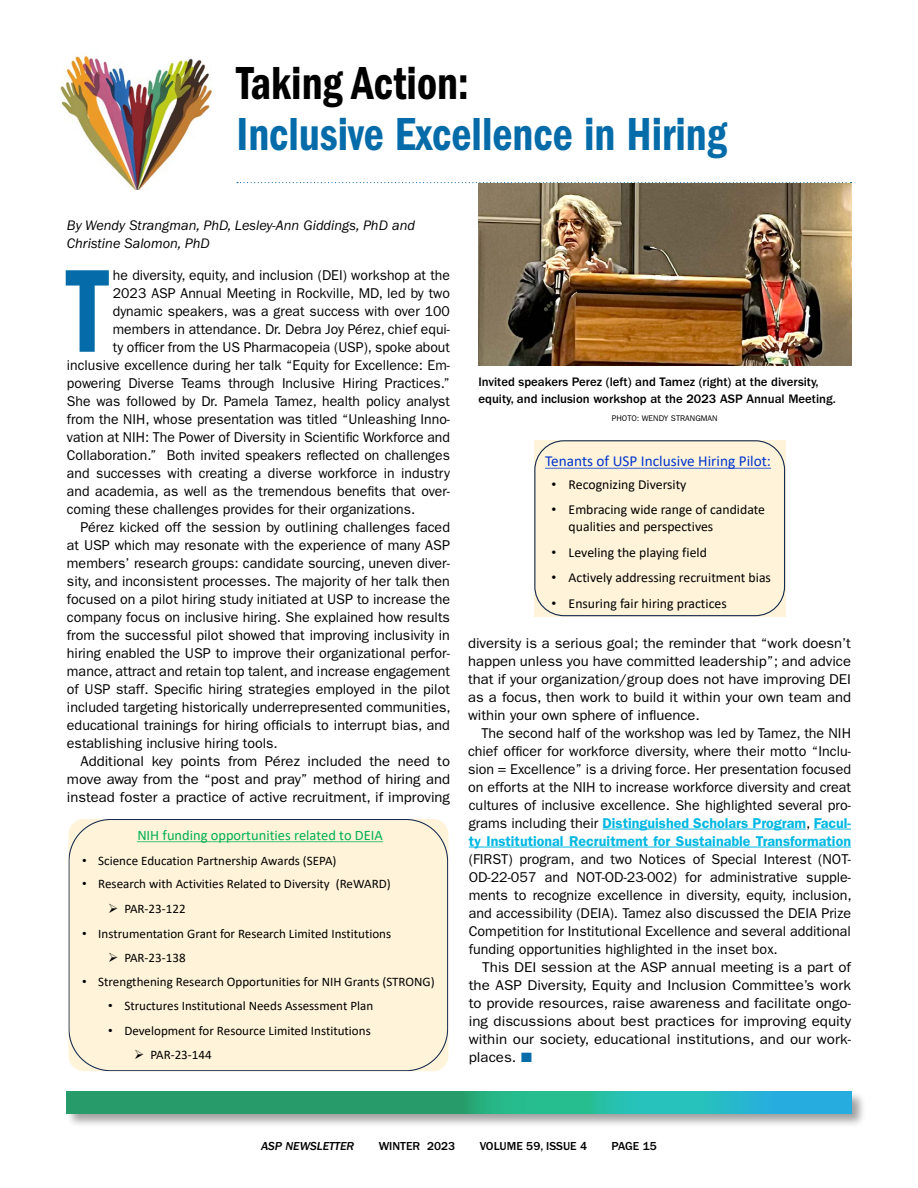
<style>
.page{position:relative;width:918px;height:1188px;background:#fff}
.page>*{position:absolute;margin:0;border:0;box-sizing:border-box;transform-origin:0 0}
.t1{font:122.25px "ITC Franklin Gothic Std Dm Cd";color:#066ca9;scale:.85 1}
.t2{font:48px "ITC Franklin Gothic Std Dm Cd";color:#066ca9;scale:.91 1}
.t3{font:48px "ITC Franklin Gothic Std Dm Cd";color:#000;scale:.91 1}
.t4{font:15.3px "Calibri";color:#03c}
.t5{font:14.55px "Calibri";color:#00b050}
.t6{font:14.25px/18px "ITC Franklin Gothic Std";color:#000;text-align:justify}
.t7{font:14.25px/18px "ITC Franklin Gothic Std";color:#000;text-align:justify;scale:1.04 1}
.t8{font:14.25px/18px "ITC Franklin Gothic Std";color:#000;text-align:justify;scale:1.06 1}
.t9{font:italic 14.25px/18px "ITC Franklin Gothic Std";color:#000}
.t10{font:13.8px/16.8px "Calibri";color:#000}
.t11{font:13.05px "Calibri";color:#000}
.t12{font:500 12.75px/17.2px "ITC Franklin Gothic Std";color:#000}
.t13{font:500 12px "ITC Franklin Gothic Std";color:#000}
.t14{font:12px "ITC Franklin Gothic Std Med It";color:#000}
.t15{font:8.25px "ITC Franklin Gothic Std";color:#000}
.s1{font-family:"Arial"}
.s2{font-weight:600;color:#00b8e2}
.s3{color:#066ca9}
</style>
<div class="page">
<div style="left:66px;top:1091px;width:800px;height:37px;background:#000;opacity:.45"></div>
<svg style="left:67px;top:1092px;width:784px;height:21px;background:#27a98d"></svg>
<hr style="left:602px;top:829px;width:204px;height:1px;background:#00b8e2">
<hr style="left:814px;top:829px;width:37px;height:1px;background:#00b8e2">
<hr style="left:469px;top:847px;width:382px;height:1px;background:#00b8e2">
<img style="left:60px;top:55px;width:152px;height:135px">
<img style="left:478px;top:184px;width:373px;height:181px">
<div style="left:68px;top:819px;width:381px;height:252px;background:#fff4da"></div>
<div style="left:534px;top:440px;width:251px;height:176px;background:#fff4da"></div>
<svg style="left:545px;top:468px;width:226px;height:1px"></svg>
<div style="left:534px;top:440px;width:251px;height:176px;border:1px solid #172c51;border-radius:29px"></div>
<svg style="left:237px;top:182px;width:614px;height:1px"></svg>
<h2 class="t3" style="left:237px;top:56px;width:257px">Taking Action:</h2>
<h2 class="t2" style="left:237px;top:107px;width:540px">Inclusive Excellence in Hiring</h2>
<p class="t9" style="left:67px;top:217px;width:350px">By Wendy Strangman, PhD, Lesley-Ann Giddings, PhD and<br>Christine Salomon, PhD</p>
<h1 class="t1" style="left:67px;top:241px;width:49px">T</h1>
<p class="t6" style="left:113px;top:266px;width:339px">he diversity, equity, and inclusion (DEI) workshop at the</p>
<p class="t6" style="left:113px;top:284px;width:339px">2023 ASP Annual Meeting in Rockville, MD, led by two</p>
<p class="t6" style="left:113px;top:302px;width:339px">dynamic speakers, was a great success with over 100</p>
<p class="t6" style="left:113px;top:320px;width:339px">members in attendance. Dr. Debra Joy Pérez, chief equi-</p>
<p class="t6" style="left:113px;top:338px;width:339px">ty officer from the US Pharmacopeia (USP), spoke about</p>
<p class="t6" style="left:67px;top:356px;width:385px">inclusive excellence during her talk “Equity for Excellence: Em-</p>
<p class="t6" style="left:67px;top:374px;width:385px">powering Diverse Teams through Inclusive Hiring Practices.”</p>
<p class="t6" style="left:67px;top:392px;width:385px">She was followed by Dr. Pamela Tamez, health policy analyst</p>
<p class="t6" style="left:67px;top:410px;width:385px">from the NIH, whose presentation was titled “Unleashing Inno-</p>
<p class="t6" style="left:67px;top:428px;width:385px">vation at NIH: The Power of Diversity in Scientific Workforce and</p>
<p class="t6" style="left:67px;top:446px;width:385px">Collaboration.” Both invited speakers reflected on challenges</p>
<p class="t6" style="left:67px;top:464px;width:385px">and successes with creating a diverse workforce in industry</p>
<p class="t6" style="left:67px;top:482px;width:385px">and academia, as well as the tremendous benefits that over-</p>
<p class="t6" style="left:67px;top:500px;width:350px">coming these challenges provides for their organizations.</p>
<p class="t6" style="left:80px;top:518px;width:371px">Pérez kicked off the session by outlining challenges faced</p>
<p class="t6" style="left:67px;top:536px;width:385px">at USP which may resonate with the experience of many ASP</p>
<p class="t6" style="left:67px;top:554px;width:385px">members’ research groups: candidate sourcing, uneven diver-</p>
<p class="t6" style="left:67px;top:572px;width:385px">sity, and inconsistent processes. The majority of her talk then</p>
<p class="t6" style="left:67px;top:590px;width:385px">focused on a pilot hiring study initiated at USP to increase the</p>
<p class="t6" style="left:67px;top:608px;width:385px">company focus on inclusive hiring. She explained how results</p>
<p class="t6" style="left:67px;top:626px;width:385px">from the successful pilot showed that improving inclusivity in</p>
<p class="t6" style="left:67px;top:644px;width:384px">hiring enabled the USP to improve their organizational perfor-</p>
<p class="t6" style="left:67px;top:662px;width:385px">mance, attract and retain top talent, and increase engagement</p>
<p class="t6" style="left:67px;top:680px;width:385px">of USP staff. Specific hiring strategies employed in the pilot</p>
<p class="t6" style="left:67px;top:698px;width:385px">included targeting historically underrepresented communities,</p>
<p class="t6" style="left:67px;top:716px;width:384px">educational trainings for hiring officials to interrupt bias, and</p>
<p class="t6" style="left:67px;top:734px;width:212px">establishing inclusive hiring tools.</p>
<p class="t7" style="left:80px;top:752px;width:357px">Additional key points from Pérez included the need to</p>
<p class="t7" style="left:67px;top:770px;width:370px">move away from the “post and pray” method of hiring and</p>
<p class="t7" style="left:67px;top:788px;width:370px">instead foster a practice of active recruitment, if improving</p>
<p class="t5" style="left:137px;top:825px;width:247px">NIH funding opportunities related to DEIA</p>
<p class="t11" style="left:82px;top:851px;width:256px"><span class="s1">•</span> Science Education Partnership Awards (SEPA)</p>
<p class="t11" style="left:82px;top:875px;width:310px"><span class="s1">•</span> Research with Activities Related to Diversity (ReWARD)</p>
<p class="t11" style="left:108px;top:900px;width:79px">➢ PAR-23-122</p>
<p class="t11" style="left:82px;top:924px;width:311px"><span class="s1">•</span> Instrumentation Grant for Research Limited Institutions</p>
<p class="t11" style="left:108px;top:948px;width:79px">➢ PAR-23-138</p>
<p class="t11" style="left:82px;top:973px;width:354px"><span class="s1">•</span> Strengthening Research Opportunities for NIH Grants (STRONG)</p>
<p class="t11" style="left:108px;top:997px;width:267px"><span class="s1">•</span> Structures Institutional Needs Assessment Plan</p>
<p class="t11" style="left:108px;top:1021px;width:264px"><span class="s1">•</span> Development for Resource Limited Institutions</p>
<p class="t11" style="left:134px;top:1046px;width:79px">➢ PAR-23-144</p>
<p class="t12" style="left:478px;top:373px;width:359px">Invited speakers Perez (left) and Tamez (right) at the diversity, equity, and inclusion workshop at the 2023 ASP Annual Meeting.</p>
<p class="t15" style="left:612px;top:414px;width:107px">PHOTO: WENDY STRANGMAN</p>
<p class="t4" style="left:545px;top:450px;width:227px">Tenants of USP Inclusive Hiring Pilot:</p>
<p class="t10" style="left:551px;top:475px;width:137px"><span class="s1">•</span> Recognizing Diversity</p>
<p class="t10" style="left:569px;top:501px;width:198px;text-indent:-17px"><span class="s1">•</span> Embracing wide range of candidate qualities and perspectives</p>
<p class="t10" style="left:551px;top:543px;width:157px"><span class="s1">•</span> Leveling the playing field</p>
<p class="t10" style="left:551px;top:569px;width:221px"><span class="s1">•</span> Actively addressing recruitment bias</p>
<p class="t10" style="left:551px;top:595px;width:177px"><span class="s1">•</span> Ensuring fair hiring practices</p>
<p class="t7" style="left:468px;top:634px;width:370px">diversity is a serious goal; the reminder that “work doesn’t happen unless you have committed leadership”; and advice that if your organization/group does not have improving DEI as a focus, then work to build it within your own team and within your own sphere of influence.</p>
<p class="t6" style="left:468px;top:724px;width:385px;text-indent:13px">The second half of the workshop was led by Tamez, the NIH chief officer for workforce diversity, where their motto “Inclu&shy;sion = Excellence” is a driving force. Her presentation focused on efforts at the NIH to increase workforce diversity and creat cultures of inclusive excellence. She highlighted several pro&shy;grams including their <span class="s2">Distinguished Scholars Program</span>, <span class="s2">Facul&shy;ty Institutional Recruitment for Sustainable Transformation</span></p>
<p class="t6" style="left:469px;top:850px;width:384px">(FIRST) program, and two Notices of Special Interest (NOT-OD-22-057 and NOT-OD-23-002) for administrative supple&shy;ments to recognize excellence in diversity, equity, inclusion, and accessibility (DEIA). Tamez also discussed the DEIA Prize Competition for Institutional Excellence and several additional funding opportunities highlighted in the inset box.</p>
<p class="t8" style="left:469px;top:958px;width:362px;text-indent:14px">This DEI session at the ASP annual meeting is a part of the ASP Diversity, Equity and Inclusion Committee’s work to provide resources, raise awareness and facilitate ongo&shy;ing discussions about best practices for improving equity within our society, educational institutions, and our work&shy;places. <span class="s3">■</span></p>
<p class="t14" style="left:261px;top:1139px;width:95px">ASP NEWSLETTER</p>
<p class="t13" style="left:379px;top:1139px;width:78px">WINTER 2023</p>
<p class="t13" style="left:480px;top:1139px;width:109px">VOLUME 59, ISSUE 4</p>
<p class="t13" style="left:612px;top:1139px;width:47px">PAGE 15</p>
</div>
